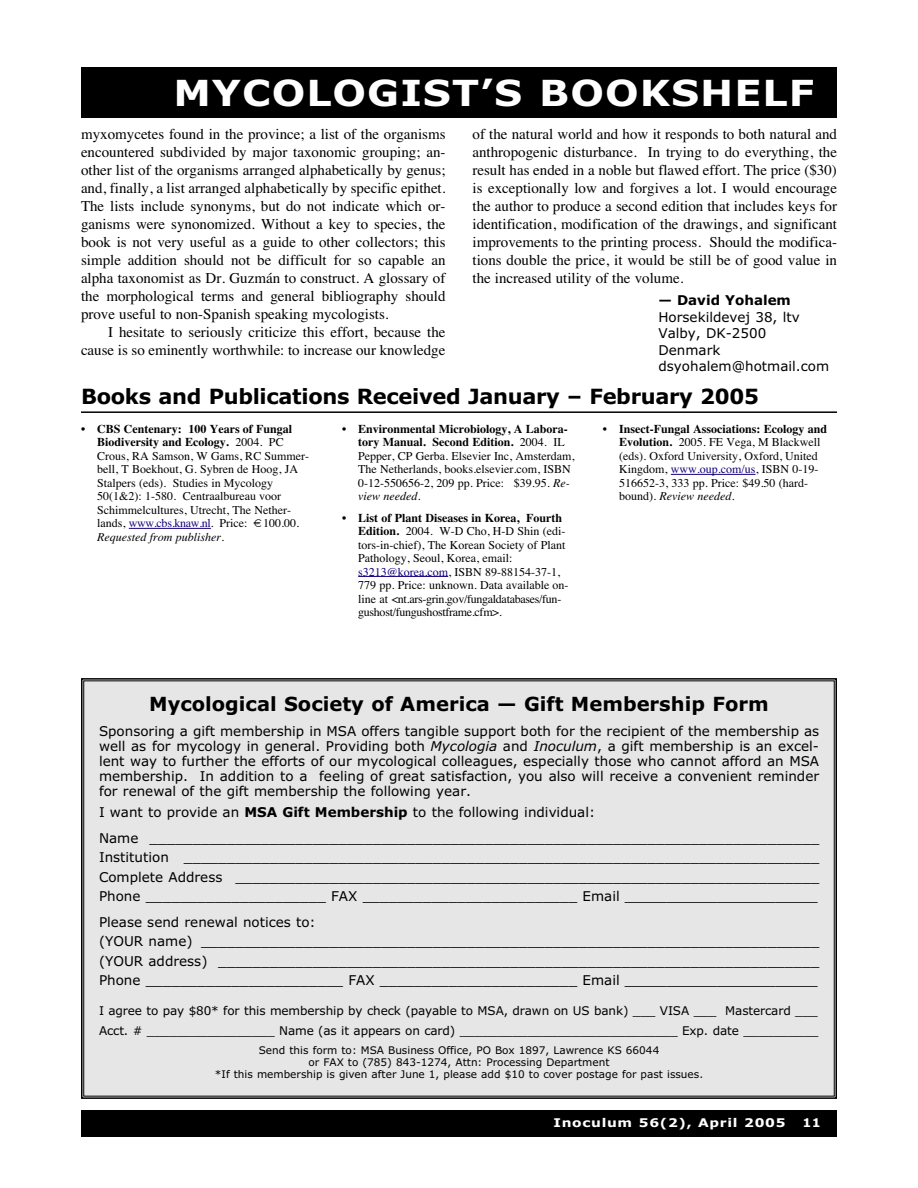
<style>
.page{position:relative;width:918px;height:1188px;background:#fff}
.page>*{position:absolute;margin:0;border:0;box-sizing:border-box;transform-origin:0 0}
.t1{font:700 36px "Verdana";letter-spacing:.025em;color:#fff;scale:1.1 1}
.t2{font:700 21px "Verdana";letter-spacing:-.015em;color:#000}
.t3{font:700 19.5px "Verdana";color:#000}
.t4{font:15px/18px "Times";color:#000;text-align:justify}
.t5{font:13.5px/19.5px "Verdana";color:#000}
.t6{font:700 13.5px "Verdana";color:#000}
.t7{font:12px/13.5px "Times";color:#000}
.t8{font:12px/19.5px "Verdana";letter-spacing:-.01em;color:#000}
.t9{font:700 12px "Verdana";letter-spacing:.05em;color:#fff;scale:1.15 1}
.t10{font:700 12px "Verdana";letter-spacing:.05em;color:#fff;scale:1.05 1}
.t11{font:10.5px/12px "Verdana";color:#000;text-align:center}
.s1{font-weight:700}
.s2{color:#13027c}
.s3{font-style:italic}
</style>
<div class="page">
<div style="left:81px;top:1110px;width:756px;height:27px;background:#000"></div>
<div style="left:81px;top:68px;width:756px;height:50px;background:#000"></div>
<hr style="left:129px;top:528px;width:82px;height:1px;background:#13027c">
<hr style="left:358px;top:576px;width:90px;height:1px;background:#13027c">
<hr style="left:671px;top:474px;width:84px;height:1px;background:#13027c">
<hr style="left:81px;top:411px;width:756px;height:2px;background:#000">
<div style="left:84px;top:681px;width:750px;height:415px;background:#e6e6e6"></div>
<h1 class="t1" style="left:173px;top:78px;width:584px">MYCOLOGIST’S BOOKSHELF</h1>
<p class="t4" style="left:81px;top:126px;width:366px">myxomycetes found in the province; a list of the organisms encountered subdivided by major taxonomic grouping; an&shy;other list of the organisms arranged alphabetically by genus; and, finally, a list arranged alphabetically by specific epithet.<br>The lists include synonyms, but do not indicate which or&shy;ganisms were synonomized. Without a key to species, the book is not very useful as a guide to other collectors; this simple addition should not be difficult for so capable an alpha taxonomist as Dr. Guzmán to construct. A glossary of the morphological terms and general bibliography should prove useful to non-Spanish speaking mycologists.</p>
<p class="t4" style="left:81px;top:324px;width:366px;text-align:right">I hesitate to seriously criticize this effort, because the cause is so eminently worthwhile: to increase our knowledge</p>
<p class="t4" style="left:472px;top:126px;width:366px">of the natural world and how it responds to both natural and anthropogenic disturbance. In trying to do everything, the result has ended in a noble but flawed effort. The price ($30) is exceptionally low and forgives a lot. I would encourage the author to produce a second edition that includes keys for identification, modification of the drawings, and significant improvements to the printing process. Should the modifica&shy;tions double the price, it would be still be of good value in the increased utility of the volume.</p>
<p class="t6" style="left:658px;top:295px;width:134px">— David Yohalem</p>
<p class="t5" style="left:658px;top:310px;width:172px;line-height:16.5px">Horsekildevej 38, ltv<br>Valby, DK-2500<br>Denmark dsyohalem@hotmail.com</p>
<h2 class="t2" style="left:81px;top:388px;width:679px">Books and Publications Received January – February 2005</h2>
<p class="t7" style="left:97px;top:423px;width:214px;text-indent:-16px"><span class="s1">• CBS Centenary: 100 Years of Fungal Biodiversity and Ecology.</span> 2004. PC Crous, RA Samson, W Gams, RC Summer&shy;bell, T Boekhout, G. Sybren de Hoog, JA Stalpers (eds). Studies in Mycology 50(1&amp;2): 1-580. Centraalbureau voor Schimmelcultures, Utrecht, The Nether&shy;lands, <span class="s2">www.cbs.knaw.nl</span>. Price: €100.00.<br><span class="s3">Requested from publisher.</span></p>
<p class="t7" style="left:358px;top:423px;width:218px;text-indent:-16px"><span class="s1">• Environmental Microbiology, A Labora&shy;tory Manual. Second Edition.</span> 2004. IL Pepper, CP Gerba. Elsevier Inc, Amsterdam, The Netherlands, books.elsevier.com, ISBN 0-12-550656-2, 209 pp. Price: $39.95. <span class="s3">Re&shy;view needed.</span></p>
<p class="t7" style="left:358px;top:512px;width:212px;text-indent:-16px"><span class="s1">• List of Plant Diseases in Korea, Fourth Edition.</span> 2004. W-D Cho, H-D Shin (edi&shy;tors-in-chief), The Korean Society of Plant Pathology, Seoul, Korea, email: <span class="s2">s3213@korea.com</span>, ISBN 89-88154-37-1, 779 pp. Price: unknown. Data available on&shy;line at &lt;nt.ars-grin.gov/fungaldatabases/fun&shy;gushost/fungushostframe.cfm&gt;.</p>
<p class="t7" style="left:619px;top:423px;width:209px;text-indent:-16px"><span class="s1">• Insect-Fungal Associations: Ecology and Evolution.</span> 2005. FE Vega, M Blackwell (eds). Oxford University, Oxford, United Kingdom, <span class="s2">www.oup.com/us</span>, ISBN 0-19- 516652-3, 333 pp. Price: $49.50 (hard&shy;bound). <span class="s3">Review needed.</span></p>
<h3 class="t3" style="left:149px;top:696px;width:621px">Mycological Society of America — Gift Membership Form</h3>
<p class="t5" style="left:99px;top:725px;width:722px;line-height:15px;text-align:justify">Sponsoring a gift membership in MSA offers tangible support both for the recipient of the membership as well as for mycology in general. Providing both <span class="s3">Mycologia</span> and <span class="s3">Inoculum</span>, a gift membership is an excel&shy;lent way to further the efforts of our mycological colleagues, especially those who cannot afford an MSA membership. In addition to a feeling of great satisfaction, you also will receive a convenient reminder for renewal of the gift membership the following year.</p>
<p class="t5" style="left:99px;top:801px;width:722px;line-height:25.5px">I want to provide an <span class="s1">MSA Gift Membership</span> to the following individual:<br>Name ______________________________________________________________________________</p>
<p class="t5" style="left:99px;top:849px;width:722px;text-align:justify">Institution __________________________________________________________________________ Complete Address ____________________________________________________________________ Phone _____________________ FAX _________________________ Email _______________________</p>
<p class="t5" style="left:99px;top:913px;width:722px">Please send renewal notices to:<br>(YOUR name) ________________________________________________________________________ (YOUR address) ______________________________________________________________________ Phone _______________________ FAX _______________________ Email _______________________</p>
<p class="t8" style="left:99px;top:1002px;width:721px">I agree to pay $80* for this membership by check (payable to MSA, drawn on US bank) ___ VISA ___ Mastercard ___<br>Acct. # _________________ Name (as it appears on card) _____________________________ Exp. date __________</p>
<p class="t11" style="left:215px;top:1046px;width:490px">Send this form to: MSA Business Office, PO Box 1897, Lawrence KS 66044<br>or FAX to (785) 843-1274, Attn: Processing Department<br>*If this membership is given after June 1, please add $10 to cover postage for past issues.</p>
<p class="t9" style="left:554px;top:1118px;width:203px">Inoculum 56(2), April 2005</p>
<p class="t10" style="left:802px;top:1118px;width:19px">11</p>
</div>
